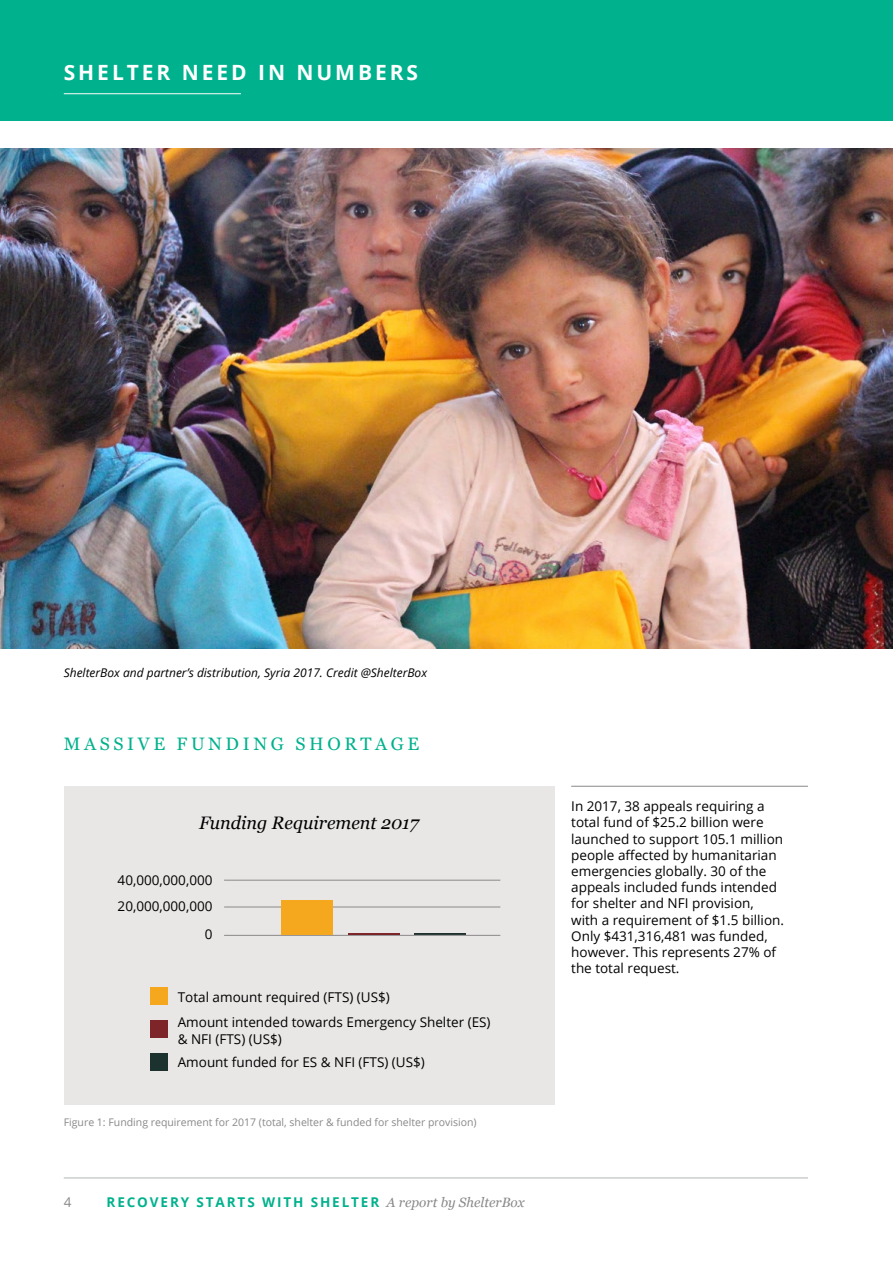
<style>
.page{position:relative;width:893px;height:1263px;background:#fff}
.page>*{position:absolute;margin:0;border:0;box-sizing:border-box;transform-origin:0 0}
.t1{font:700 21px "Open Sans";letter-spacing:.14em;color:#fff}
.t2{font:18px "Georgia";letter-spacing:.2em;color:#00b18d}
.t3{font:italic 18px "Georgia";color:#000}
.t4{font:13.5px/16.2px "Open Sans";color:#000}
.t5{font:700 13.5px "Open Sans";letter-spacing:.14em;color:#00b18d}
.t6{font:13.5px "Open Sans";color:#8a8888}
.t7{font:italic 12px "Open Sans";color:#000}
.t8{font:10.5px "Open Sans";color:#8a8888}
.s1{font-family:"Georgia";font-weight:400;font-style:italic;color:#8a8888}
</style>
<div class="page">
<hr style="left:64px;top:1178px;width:744px;height:1px;background:#b3b4b4">
<div style="left:0;top:0;width:893px;height:120px;background:#00b18d"></div>
<div style="left:64px;top:786px;width:490px;height:319px;background:#e9e7e6"></div>
<img style="left:0;top:149px;width:893px;height:499px">
<hr style="left:64px;top:93px;width:177px;height:1px;background:#fff">
<hr style="left:571px;top:786px;width:237px;height:1px;background:#8a8888">
<hr style="left:414px;top:933px;width:52px;height:1px;background:#1c322e">
<hr style="left:224px;top:935px;width:276px;height:1px;background:#8a8888">
<hr style="left:224px;top:907px;width:276px;height:1px;background:#8a8888">
<hr style="left:224px;top:880px;width:276px;height:1px;background:#8a8888">
<div style="left:282px;top:900px;width:51px;height:34px;background:#f5a81d"></div>
<hr style="left:348px;top:933px;width:52px;height:1px;background:#7d2529">
<div style="left:150px;top:988px;width:17px;height:17px;background:#f5a81d"></div>
<div style="left:150px;top:1021px;width:17px;height:17px;background:#7d2529"></div>
<div style="left:150px;top:1054px;width:17px;height:17px;background:#1c322e"></div>
<h1 class="t1" style="left:64px;top:57px;width:356px">SHELTER NEED IN NUMBERS</h1>
<p class="t7" style="left:64px;top:664px;width:365px">ShelterBox and partner’s distribution, Syria 2017. Credit @ShelterBox</p>
<h2 class="t2" style="left:64px;top:731px;width:357px">MASSIVE FUNDING SHORTAGE</h2>
<h2 class="t3" style="left:199px;top:809px;width:221px">Funding Requirement 2017</h2>
<p class="t4" style="left:118px;top:871px;width:96px">40,000,000,000</p>
<p class="t4" style="left:118px;top:892px;width:96px;line-height:27.6px;text-align:right">20,000,000,000<br>0</p>
<p class="t4" style="left:178px;top:984px;width:314px;line-height:25.2px">Total amount required (FTS) (US$)<br>Amount intended towards Emergency Shelter (ES)</p>
<p class="t4" style="left:178px;top:1026px;width:249px;line-height:23.7px">&amp; NFI (FTS) (US$)<br>Amount funded for ES &amp; NFI (FTS) (US$)</p>
<p class="t8" style="left:64px;top:1115px;width:414px">Figure 1: Funding requirement for 2017 (total, shelter &amp; funded for shelter provision)</p>
<p class="t6" style="left:64px;top:1193px;width:9px">4</p>
<p class="t5" style="left:107px;top:1193px;width:419px">RECOVERY STARTS WITH SHELTER <span class="s1">A report by ShelterBox</span></p>
<p class="t4" style="left:571px;top:798px;width:214px">In 2017, 38 appeals requiring a total fund of $25.2 billion were launched to support 105.1 million people affected by humanitarian emergencies globally. 30 of the appeals included funds intended for shelter and NFI provision, with a requirement of $1.5 billion.<br>Only $431,316,481 was funded, however. This represents 27% of the total request.</p>
</div>
